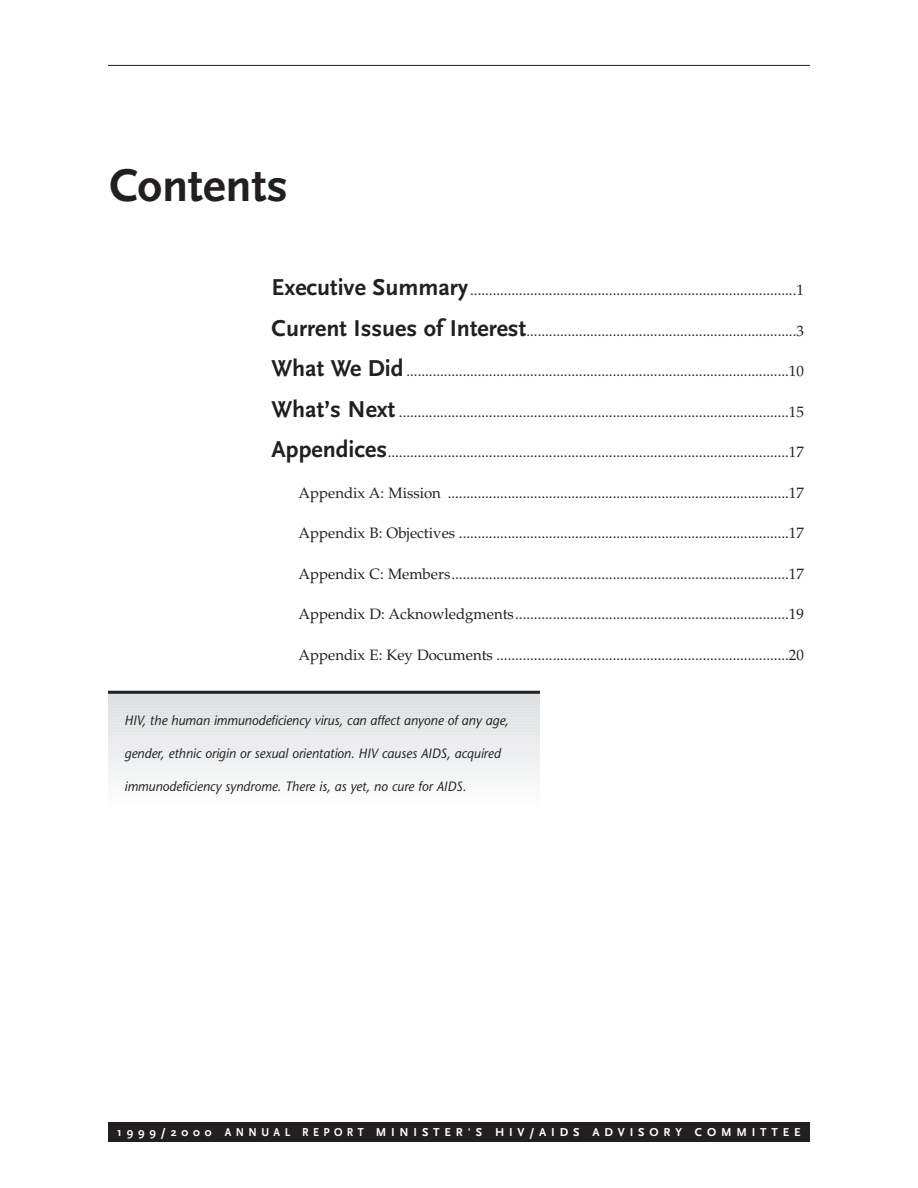
<style>
.page{position:relative;width:918px;height:1188px;background:#fff}
.page>*{position:absolute;margin:0;border:0;box-sizing:border-box;transform-origin:0 0}
.t1{font:700 48px "Scala Sans";color:#231f20}
.t2{font:15px "Palatino";color:#231f20}
.t3{font:italic 13.5px "Stone Sans";color:#231f20;scale:.95 1}
.t4{font:700 12px "Scala Sans";letter-spacing:.405em;color:#fff}
.s1{font-family:"Scala Sans";font-weight:700;font-size:24px}
</style>
<div class="page">
<div style="left:108px;top:1123px;width:702px;height:19px;background:#231f20"></div>
<hr style="left:108px;top:65px;width:702px;height:1px;background:#231f20">
<div style="left:108px;top:692px;width:432px;height:6px;background:#dcdddf"></div>
<div style="left:108px;top:698px;width:432px;height:6px;background:#dedfe1"></div>
<div style="left:108px;top:704px;width:432px;height:6px;background:#e0e1e3"></div>
<div style="left:108px;top:710px;width:432px;height:6px;background:#e1e2e4"></div>
<div style="left:108px;top:716px;width:432px;height:6px;background:#e3e4e6"></div>
<div style="left:108px;top:722px;width:432px;height:6px;background:#e5e6e8"></div>
<div style="left:108px;top:728px;width:432px;height:6px;background:#e7e8e9"></div>
<div style="left:108px;top:734px;width:432px;height:6px;background:#e9eaeb"></div>
<div style="left:108px;top:740px;width:432px;height:6px;background:#ebebed"></div>
<div style="left:108px;top:746px;width:432px;height:6px;background:#ededee"></div>
<div style="left:108px;top:752px;width:432px;height:6px;background:#efeff0"></div>
<div style="left:108px;top:758px;width:432px;height:6px;background:#f0f1f2"></div>
<div style="left:108px;top:764px;width:432px;height:7px;background:#f2f3f4"></div>
<div style="left:108px;top:771px;width:432px;height:6px;background:#f4f5f5"></div>
<div style="left:108px;top:777px;width:432px;height:6px;background:#f6f6f7"></div>
<div style="left:108px;top:783px;width:432px;height:6px;background:#f8f8f9"></div>
<div style="left:108px;top:789px;width:432px;height:6px;background:#fafafa"></div>
<hr style="left:108px;top:691px;width:432px;height:3px;background:#231f20">
<h1 class="t1" style="left:110px;top:166px;width:180px">Contents</h1>
<p class="t2" style="left:272px;top:284px;width:534px"><span class="s1">Executive Summary</span>.......................................................................................1</p>
<p class="t2" style="left:272px;top:325px;width:534px"><span class="s1">Current Issues of Interest</span>........................................................................3</p>
<p class="t2" style="left:272px;top:365px;width:534px"><span class="s1">What We Did</span> ......................................................................................................10</p>
<p class="t2" style="left:272px;top:406px;width:534px"><span class="s1">What’s Next</span> ........................................................................................................15</p>
<p class="t2" style="left:272px;top:446px;width:534px"><span class="s1">Appendices</span>...........................................................................................................17</p>
<p class="t2" style="left:299px;top:487px;width:507px">Appendix A: Mission ...........................................................................................17</p>
<p class="t2" style="left:299px;top:527px;width:507px">Appendix B: Objectives ........................................................................................17</p>
<p class="t2" style="left:299px;top:568px;width:507px">Appendix C: Members..........................................................................................17</p>
<p class="t2" style="left:299px;top:608px;width:507px">Appendix D: Acknowledgments.........................................................................19</p>
<p class="t2" style="left:299px;top:649px;width:507px">Appendix E: Key Documents ..............................................................................20</p>
<p class="t3" style="left:124px;top:715px;width:406px">HIV, the human immunodeficiency virus, can affect anyone of any age,</p>
<p class="t3" style="left:124px;top:748px;width:398px">gender, ethnic origin or sexual orientation. HIV causes AIDS, acquired</p>
<p class="t3" style="left:124px;top:781px;width:361px">immunodeficiency syndrome. There is, as yet, no cure for AIDS.</p>
<p class="t4" style="left:117px;top:1127px;width:685px">1999/2000 ANNUAL REPORT MINISTER'S HIV/AIDS ADVISORY COMMITTEE</p>
</div>
